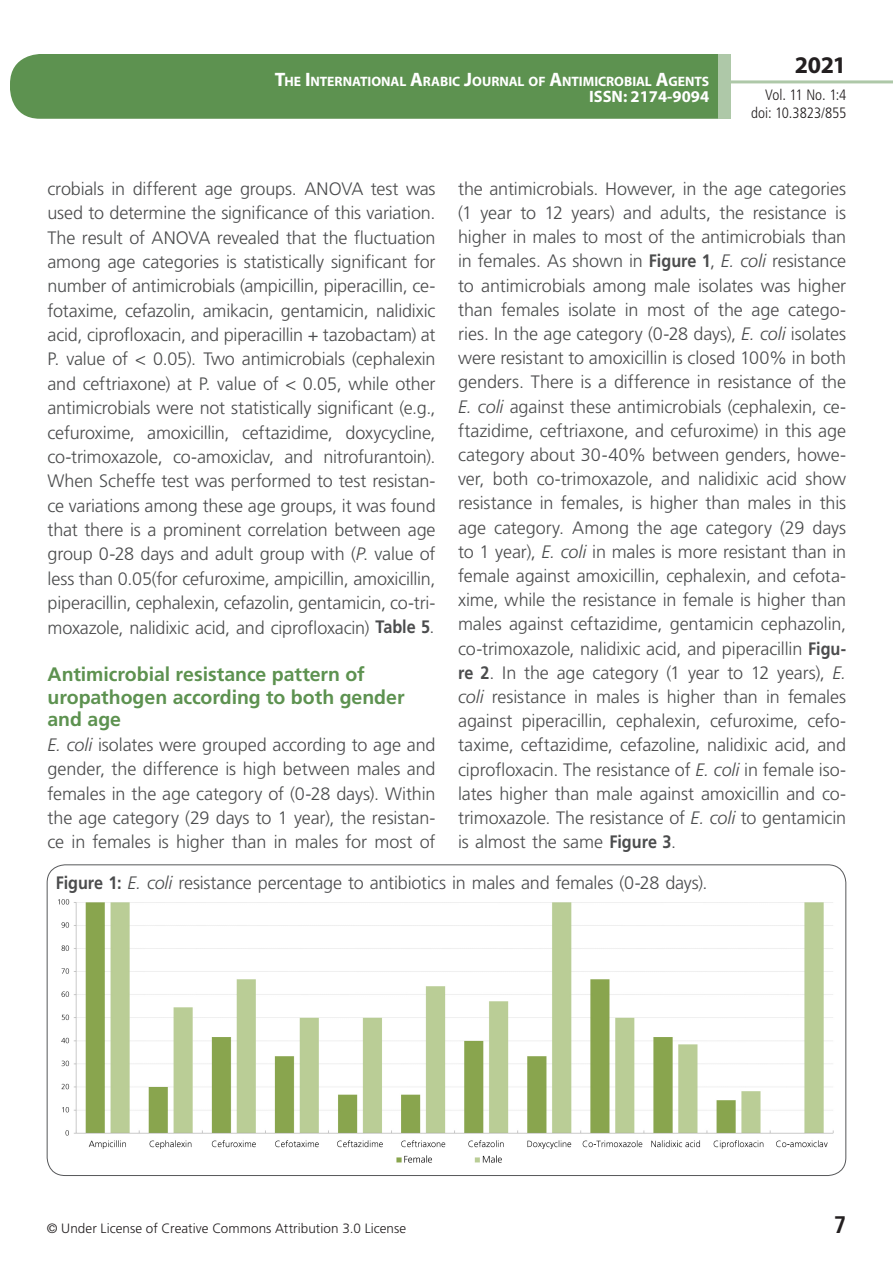
<style>
.page{position:relative;width:893px;height:1263px;background:#fff}
.page>*{position:absolute;margin:0;border:0;box-sizing:border-box;transform-origin:0 0}
.t1{font:700 24px "Myriad Pro";color:#231f20}
.t2{font:700 condensed 24px "Frutiger LT Std";color:#231f20}
.t3{font:700 19.5px/22.8px "Frutiger LT Std";letter-spacing:-.005em;color:#5d9250}
.t4{font:300 18px/24.2px "Frutiger LT Std";letter-spacing:-.01em;color:#4b4c4d;text-align:justify}
.t5{font:700 16.5px "Myriad Pro";color:#fff}
.t6{font:300 condensed 15px/18px "Frutiger LT Std";letter-spacing:-.005em;color:#231f20;text-align:right}
.t7{font:700 13.65px "Myriad Pro";color:#fff}
.t8{font:300 13.5px "Frutiger LT Std";letter-spacing:.005em;color:#231f20}
.s1{font-size:19.5px}
.s2{font-style:italic}
.s3{font-weight:700}
</style>
<div class="page">
<div style="left:10px;top:54px;width:775px;height:65px;background:#5d9250;border-radius:30px"></div>
<div style="left:732px;top:0;width:161px;height:157px;background:#fff"></div>
<hr style="left:730px;top:80px;width:163px;height:3px;background:#aec8a8">
<div style="left:718px;top:54px;width:13px;height:65px;background:#aec8a8"></div>
<img style="left:58px;top:899px;width:776px;height:264px">
<p class="t7" style="left:275px;top:72px;width:436px"><span class="s1">T</span>HE <span class="s1">I</span>NTERNATIONAL <span class="s1">A</span>RABIC <span class="s1">J</span>OURNAL OF <span class="s1">A</span>NTIMICROBIAL <span class="s1">A</span>GENTS</p>
<p class="t5" style="left:589px;top:86px;width:122px">ISSN: 2174-9094</p>
<h1 class="t1" style="left:795px;top:49px;width:53px">2021</h1>
<p class="t6" style="left:751px;top:86px;width:96px">Vol. 11 No. 1:4 doi: 10.3823/855</p>
<p class="t4" style="left:48px;top:177px;width:390px">crobials in different age groups. ANOVA test was used to determine the significance of this variation.<br>The result of ANOVA revealed that the fluctuation among age categories is statistically significant for number of antimicrobials (ampicillin, piperacillin, ce&shy;fotaxime, cefazolin, amikacin, gentamicin, nalidixic acid, ciprofloxacin, and piperacillin + tazobactam) at P. value of &lt; 0.05). Two antimicrobials (cephalexin and ceftriaxone) at P. value of &lt; 0.05, while other antimicrobials were not statistically significant (e.g., cefuroxime, amoxicillin, ceftazidime, doxycycline, co-trimoxazole, co-amoxiclav, and nitrofurantoin).<br>When Scheffe test was performed to test resistan&shy;ce variations among these age groups, it was found that there is a prominent correlation between age group 0-28 days and adult group with (<span class="s2">P</span>. value of less than 0.05(for cefuroxime, ampicillin, amoxicillin, piperacillin, cephalexin, cefazolin, gentamicin, co-tri&shy;moxazole, nalidixic acid, and ciprofloxacin) <span class="s3">Table 5</span>.</p>
<p class="t3" style="left:48px;top:663px;width:359px">Antimicrobial resistance pattern of uropathogen according to both gender and age</p>
<p class="t4" style="left:48px;top:733px;width:390px"><span class="s2">E. coli</span> isolates were grouped according to age and gender, the difference is high between males and females in the age category of (0-28 days). Within the age category (29 days to 1 year), the resistan&shy;ce in females is higher than in males for most of</p>
<p class="t4" style="left:458px;top:177px;width:390px">the antimicrobials. However, in the age categories (1 year to 12 years) and adults, the resistance is higher in males to most of the antimicrobials than in females. As shown in <span class="s3">Figure 1</span>, <span class="s2">E. coli</span> resistance to antimicrobials among male isolates was higher than females isolate in most of the age catego&shy;ries. In the age category (0-28 days), <span class="s2">E. coli</span> isolates were resistant to amoxicillin is closed 100% in both genders. There is a difference in resistance of the <span class="s2">E. coli</span> against these antimicrobials (cephalexin, ce&shy;ftazidime, ceftriaxone, and cefuroxime) in this age category about 30-40% between genders, howe&shy;ver, both co-trimoxazole, and nalidixic acid show resistance in females, is higher than males in this age category. Among the age category (29 days to 1 year), <span class="s2">E. coli</span> in males is more resistant than in female against amoxicillin, cephalexin, and cefota&shy;xime, while the resistance in female is higher than males against ceftazidime, gentamicin cephazolin, co-trimoxazole, nalidixic acid, and piperacillin <span class="s3">Figu&shy;re 2</span>. In the age category (1 year to 12 years), <span class="s2">E. coli</span> resistance in males is higher than in females against piperacillin, cephalexin, cefuroxime, cefo&shy;taxime, ceftazidime, cefazoline, nalidixic acid, and ciprofloxacin. The resistance of <span class="s2">E. coli</span> in female iso&shy;lates higher than male against amoxicillin and co&shy;trimoxazole. The resistance of <span class="s2">E. coli</span> to gentamicin is almost the same <span class="s3">Figure 3</span>.</p>
<p class="t4" style="left:56px;top:871px;width:653px"><span class="s3">Figure 1:</span> <span class="s2">E. coli</span> resistance percentage to antibiotics in males and females (0-28 days).</p>
<p class="t8" style="left:47px;top:1220px;width:361px">© Under License of Creative Commons Attribution 3.0 License</p>
<h1 class="t2" style="left:834px;top:1210px;width:14px">7</h1>
</div>
